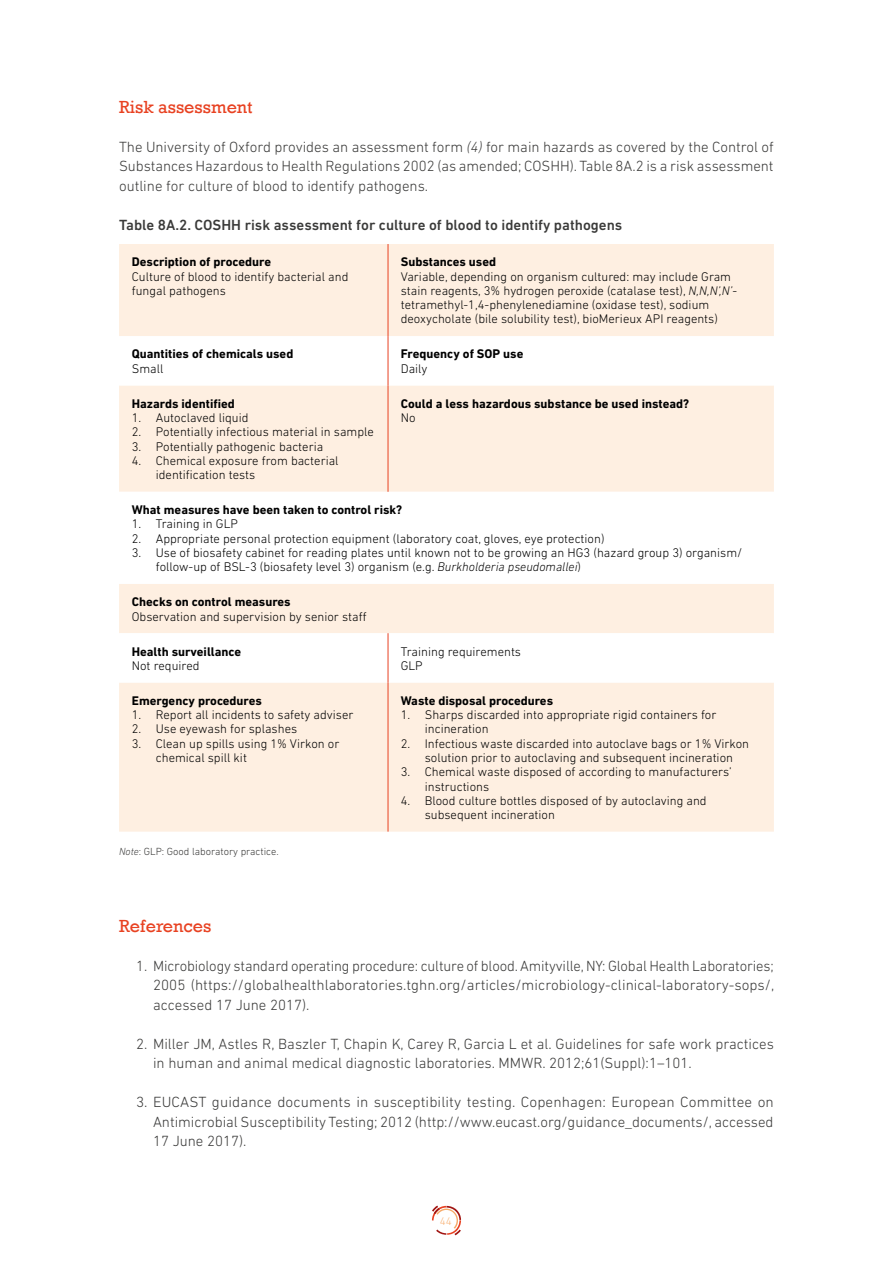
<style>
.page{position:relative;width:893px;height:1263px;background:#fff}
.page>*{position:absolute;margin:0;border:0;box-sizing:border-box;transform-origin:0 0}
.t1{font:18px "Rockwell";color:#e84222}
.t2{font:300 15px/19.5px "DIN Next LT Pro";color:#3a3a39;text-align:justify}
.t3{font:500 15px "DIN Next LT Pro";color:#3a3a39}
.t4{font:300 12.75px/14.2px "DIN Next LT Pro";color:#000}
.t5{font:700 12.75px "DIN Next LT Pro";color:#000}
.t6{font:300 11.25px "DIN Next LT Pro";color:#f8b377}
.t7{font:300 10.5px "DIN Next LT Pro";color:#3a3a39}
.s1{font-style:italic}
</style>
<div class="page">
<svg style="left:432px;top:1205px;width:8px;height:29px"></svg>
<div style="left:119px;top:244px;width:655px;height:588px;background:#feefe1"></div>
<svg style="left:119px;top:336px;width:655px;height:346px"></svg>
<hr style="left:388px;top:244px;width:1px;height:92px;background:#e84222">
<hr style="left:388px;top:336px;width:1px;height:49px;background:#e84222">
<hr style="left:388px;top:385px;width:1px;height:107px;background:#e84222">
<hr style="left:388px;top:633px;width:1px;height:49px;background:#e84222">
<hr style="left:388px;top:682px;width:1px;height:150px;background:#e84222">
<h1 class="t1" style="left:119px;top:96px;width:135px">Risk assessment</h1>
<p class="t2" style="left:119px;top:136px;width:656px">The University of Oxford provides an assessment form <span class="s1">(4)</span> for main hazards as covered by the Control of Substances Hazardous to Health Regulations 2002 (as amended; COSHH). Table 8A.2 is a risk assessment outline for culture of blood to identify pathogens.</p>
<p class="t3" style="left:119px;top:216px;width:505px">Table 8A.2. COSHH risk assessment for culture of blood to identify pathogens</p>
<p class="t5" style="left:132px;top:255px;width:141px">Description of procedure</p>
<p class="t4" style="left:132px;top:269px;width:218px">Culture of blood to identify bacterial and fungal pathogens</p>
<p class="t5" style="left:401px;top:255px;width:97px">Substances used</p>
<p class="t4" style="left:401px;top:269px;width:338px">Variable, depending on organism cultured: may include Gram stain reagents, 3% hydrogen peroxide (catalase test), <span class="s1">N,N,N’,N’</span>- tetramethyl-1,4-phenylenediamine (oxidase test), sodium deoxycholate (bile solubility test), bioMerieux API reagents)</p>
<p class="t5" style="left:132px;top:347px;width:163px">Quantities of chemicals used</p>
<p class="t4" style="left:132px;top:361px;width:33px">Small</p>
<p class="t5" style="left:132px;top:396px;width:105px">Hazards identified</p>
<p class="t4" style="left:132px;top:410px;width:118px">1. Autoclaved liquid</p>
<p class="t4" style="left:132px;top:425px;width:244px">2. Potentially infectious material in sample</p>
<p class="t4" style="left:132px;top:439px;width:193px">3. Potentially pathogenic bacteria</p>
<p class="t4" style="left:156px;top:453px;width:184px;text-indent:-24px">4. Chemical exposure from bacterial identification tests</p>
<p class="t5" style="left:401px;top:347px;width:124px">Frequency of SOP use</p>
<p class="t4" style="left:401px;top:361px;width:28px">Daily</p>
<p class="t5" style="left:401px;top:396px;width:290px">Could a less hazardous substance be used instead?</p>
<p class="t4" style="left:401px;top:410px;width:16px">No</p>
<p class="t5" style="left:132px;top:502px;width:272px">What measures have been taken to control risk?</p>
<p class="t4" style="left:132px;top:517px;width:108px">1. Training in GLP</p>
<p class="t4" style="left:132px;top:531px;width:474px">2. Appropriate personal protection equipment (laboratory coat, gloves, eye protection)</p>
<p class="t4" style="left:156px;top:545px;width:588px;text-indent:-24px">3. Use of biosafety cabinet for reading plates until known not to be growing an HG3 (hazard group 3) organism/ follow-up of BSL-3 (biosafety level 3) organism (e.g. <span class="s1">Burkholderia pseudomallei</span>)</p>
<p class="t5" style="left:132px;top:594px;width:160px">Checks on control measures</p>
<p class="t4" style="left:132px;top:609px;width:236px">Observation and supervision by senior staff</p>
<p class="t5" style="left:132px;top:644px;width:111px">Health surveillance</p>
<p class="t4" style="left:132px;top:658px;width:69px">Not required</p>
<p class="t4" style="left:401px;top:644px;width:122px">Training requirements<br>GLP</p>
<p class="t5" style="left:132px;top:693px;width:132px">Emergency procedures</p>
<p class="t4" style="left:132px;top:708px;width:223px">1. Report all incidents to safety adviser</p>
<p class="t4" style="left:132px;top:722px;width:167px">2. Use eyewash for splashes</p>
<p class="t4" style="left:156px;top:736px;width:185px;text-indent:-24px">3. Clean up spills using 1% Virkon or chemical spill kit</p>
<p class="t7" style="left:119px;top:846px;width:161px"><span class="s1">Note</span>: GLP: Good laboratory practice.</p>
<p class="t5" style="left:401px;top:693px;width:154px">Waste disposal procedures</p>
<p class="t4" style="left:425px;top:708px;width:293px;text-indent:-24px">1. Sharps discarded into appropriate rigid containers for incineration</p>
<p class="t4" style="left:425px;top:736px;width:326px;text-indent:-24px">2. Infectious waste discarded into autoclave bags or 1% Virkon solution prior to autoclaving and subsequent incineration</p>
<p class="t4" style="left:425px;top:765px;width:309px;text-indent:-24px">3. Chemical waste disposed of according to manufacturers’ instructions</p>
<p class="t4" style="left:425px;top:793px;width:283px;text-indent:-24px">4. Blood culture bottles disposed of by autoclaving and subsequent incineration</p>
<h1 class="t1" style="left:119px;top:915px;width:94px">References</h1>
<p class="t2" style="left:153px;top:955px;width:623px;text-indent:-17px">1. Microbiology standard operating procedure: culture of blood. Amityville, NY: Global Health Laboratories; 2005 (https://globalhealthlaboratories.tghn.org/articles/microbiology-clinical-laboratory-sops/, accessed 17 June 2017).</p>
<p class="t2" style="left:153px;top:1033px;width:622px;text-indent:-17px">2. Miller JM, Astles R, Baszler T, Chapin K, Carey R, Garcia L et al. Guidelines for safe work practices in human and animal medical diagnostic laboratories. MMWR. 2012;61(Suppl):1–101.</p>
<p class="t2" style="left:153px;top:1092px;width:622px;text-indent:-17px">3. EUCAST guidance documents in susceptibility testing. Copenhagen: European Committee on Antimicrobial Susceptibility Testing; 2012 (http://www.eucast.org/guidance_documents/, accessed 17 June 2017).</p>
<p class="t6" style="left:440px;top:1214px;width:13px">44</p>
</div>
